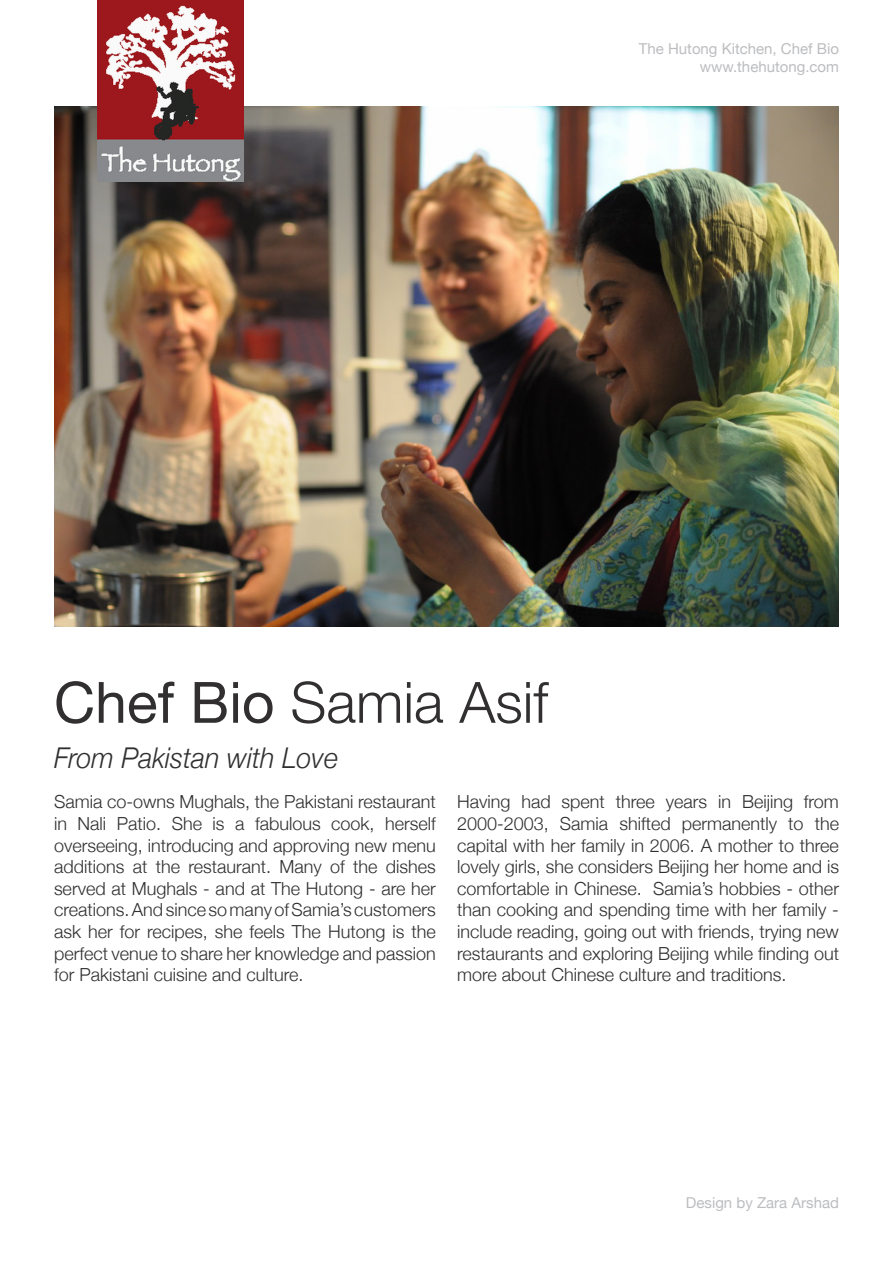
<style>
.page{position:relative;width:893px;height:1263px;background:#fff}
.page>*{position:absolute;margin:0;border:0;box-sizing:border-box;transform-origin:0 0}
.t1{font:300 57px "Helvetica Neue";color:#312f30}
.t2{font:italic 300 28.65px "Helvetica Neue";color:#312f30;scale:.94 1}
.t3{font:300 18px/21.6px "Helvetica Neue";color:#312f30;text-align:justify}
.t4{font:15px/18px "Helvetica Neue";color:#bcbdc0;text-align:right}
.s1{font-weight:400}
</style>
<div class="page">
<img style="left:54px;top:106px;width:785px;height:520px">
<img style="left:98px;top:0;width:146px;height:182px">
<p class="t4" style="left:639px;top:40px;width:202px">The Hutong Kitchen, Chef Bio www.thehutong.com</p>
<h1 class="t1" style="left:54px;top:668px;width:496px"><span class="s1">Chef Bio</span> Samia Asif</h1>
<h2 class="t2" style="left:54px;top:740px;width:304px">From Pakistan with Love</h2>
<p class="t3" style="left:54px;top:791px;width:383px">Samia co-owns Mughals, the Pakistani restaurant in Nali Patio. She is a fabulous cook, herself overseeing, introducing and approving new menu additions at the restaurant. Many of the dishes served at Mughals - and at The Hutong - are her creations. And since so many of Samia’s customers ask her for recipes, she feels The Hutong is the perfect venue to share her knowledge and passion for Pakistani cuisine and culture.</p>
<p class="t3" style="left:457px;top:791px;width:383px">Having had spent three years in Beijing from 2000-2003, Samia shifted permanently to the capital with her family in 2006. A mother to three lovely girls, she considers Beijing her home and is comfortable in Chinese. Samia’s hobbies - other than cooking and spending time with her family - include reading, going out with friends, trying new restaurants and exploring Beijing while finding out more about Chinese culture and traditions.</p>
<p class="t4" style="left:686px;top:1194px;width:155px">Design by Zara Arshad</p>
</div>
